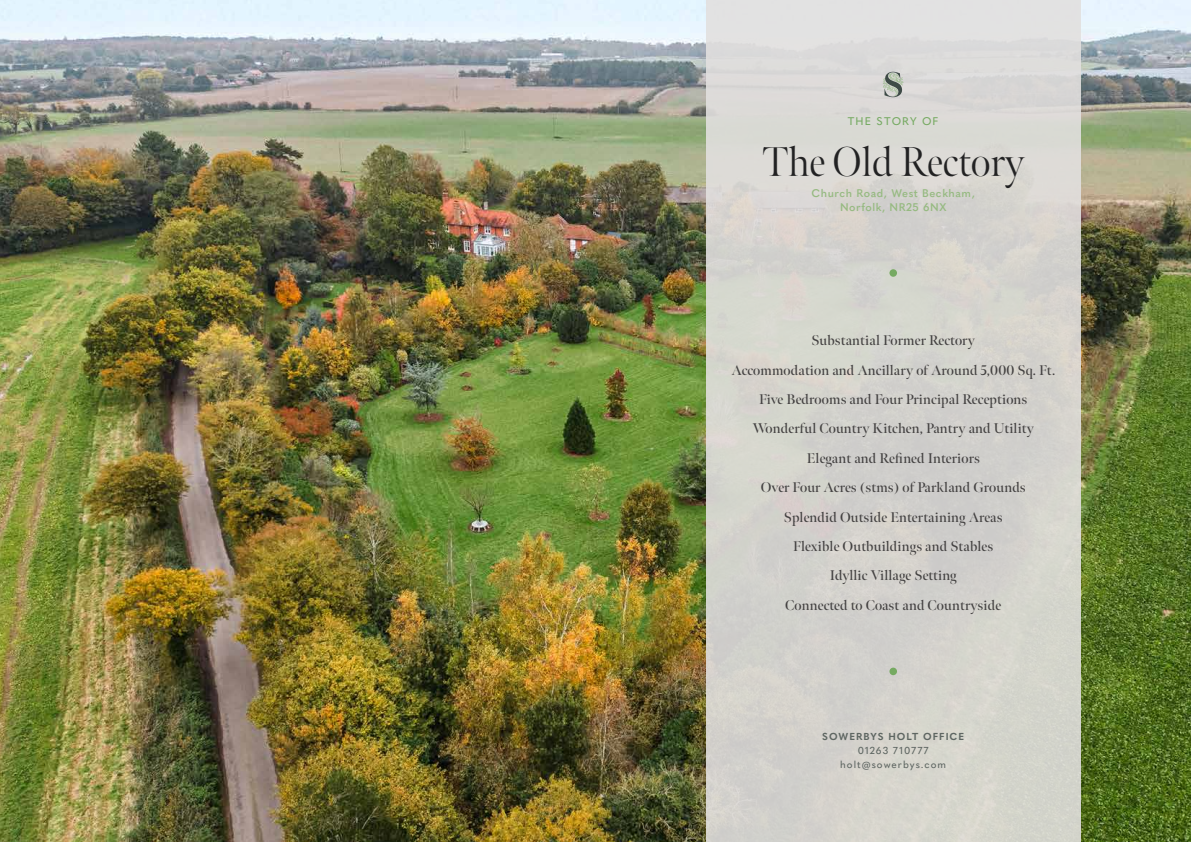
<style>
.page{position:relative;width:1191px;height:842px;background:#fff}
.page>*{position:absolute;margin:0;border:0;box-sizing:border-box;transform-origin:0 0}
.t1{font:300 41.5px "Meno Banner";color:#222223}
.t2{font:600 14px/29.3px "Meno Banner";letter-spacing:.01em;color:#434141;text-align:center}
.t3{font:600 11px/14px "Quasimoda";letter-spacing:.05em;color:#96ba81;text-align:center}
.t4{font:500 11px "Quasimoda";letter-spacing:.1em;color:#76aa62}
.t5{font:500 10px/14px "Quasimoda";letter-spacing:.1em;color:#5e6662;text-align:center}
.t6{font:700 10px "Quasimoda";letter-spacing:.1em;color:#5e6662}
</style>
<div class="page">
<img style="left:0;top:0;width:1191px;height:842px">
<div style="left:706px;top:0;width:374px;height:842px;background:linear-gradient(to bottom,#dbdad7,#d1d0c8)"></div>
<div style="left:889px;top:269px;width:8px;height:8px;background:#76aa62;border-radius:50%"></div>
<div style="left:889px;top:668px;width:8px;height:7px;background:#76aa62;border-radius:50%"></div>
<svg style="left:882px;top:72px;width:21px;height:25px"></svg>
<p class="t4" style="left:848px;top:113px;width:92px">THE STORY OF</p>
<h1 class="t1" style="left:762px;top:137px;width:263px">The Old Rectory</h1>
<p class="t3" style="left:811px;top:186px;width:165px">Church Road, West Beckham,<br>Norfolk, NR25 6NX</p>
<p class="t2" style="left:731px;top:326px;width:325px">Substantial Former Rectory<br>Accommodation and Ancillary of Around 5,000 Sq. Ft.<br>Five Bedrooms and Four Principal Receptions Wonderful Country Kitchen, Pantry and Utility Elegant and Refined Interiors<br>Over Four Acres (stms) of Parkland Grounds<br>Splendid Outside Entertaining Areas<br>Flexible Outbuildings and Stables<br>Idyllic Village Setting<br>Connected to Coast and Countryside</p>
<p class="t6" style="left:822px;top:728px;width:143px">SOWERBYS HOLT OFFICE</p>
<p class="t5" style="left:840px;top:742px;width:107px">01263 710777 holt@sowerbys.com</p>
</div>
